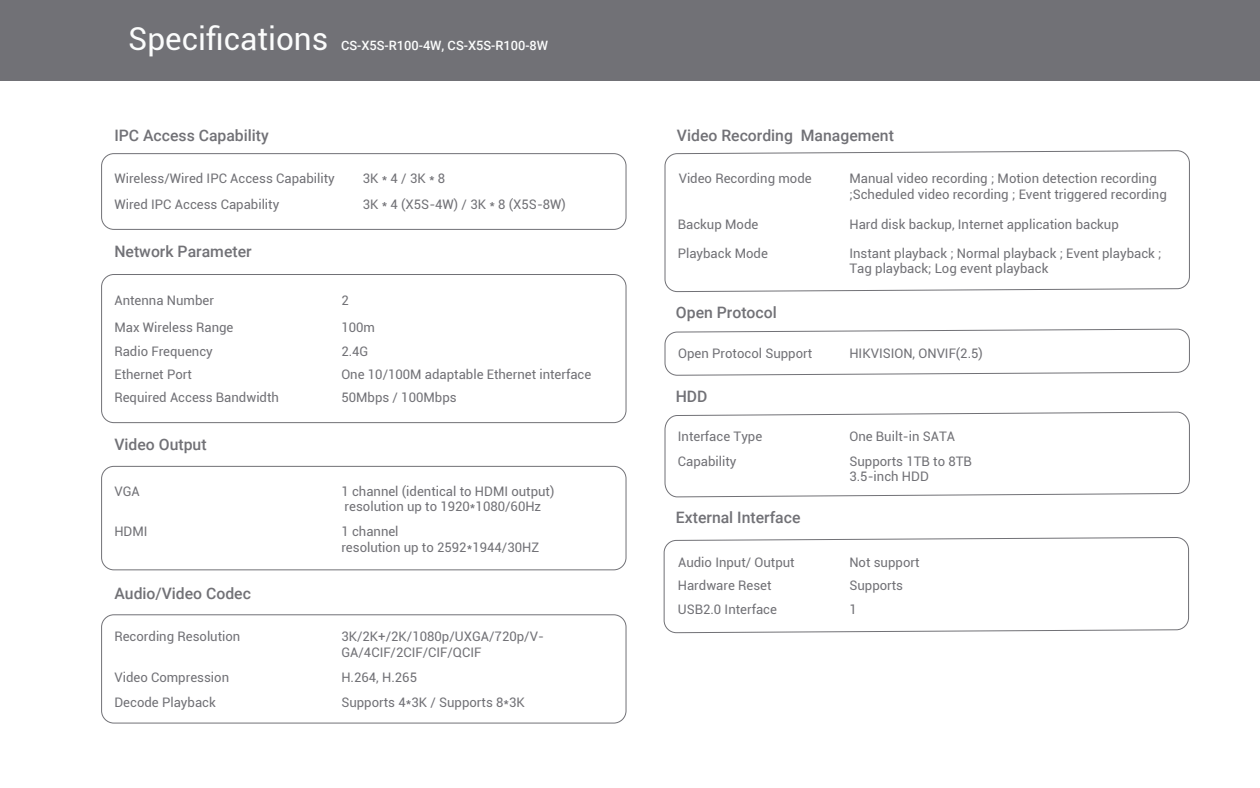
<style>
.page{position:relative;width:1260px;height:788px;background:#fff}
.page>*{position:absolute;margin:0;border:0;box-sizing:border-box;transform-origin:0 0}
.t1{font:31.5px "Roboto";color:#fbfcfc}
.t2{font:500 15.75px "Roboto";color:#717176}
.t3{font:13.12px/15.8px "Roboto";color:#717176}
.t4{font:500 12.86px "Roboto";color:#fbfcfc}
</style>
<div class="page">
<div style="left:0;top:0;width:1260px;height:80px;background:#717176"></div>
<div style="left:101px;top:274px;width:525px;height:149px;border:1px solid #717176;border-radius:12px"></div>
<div style="left:101px;top:466px;width:525px;height:104px;border:1px solid #717176;border-radius:12px"></div>
<div style="left:101px;top:153px;width:525px;height:77px;border:1px solid #717176;border-radius:12px"></div>
<div style="left:101px;top:614px;width:525px;height:109px;border:1px solid #717176;border-radius:12px"></div>
<svg style="left:664px;top:150px;width:526px;height:142px"></svg>
<svg style="left:664px;top:411px;width:526px;height:86px"></svg>
<svg style="left:664px;top:328px;width:526px;height:48px"></svg>
<svg style="left:663px;top:537px;width:526px;height:96px"></svg>
<h1 class="t1" style="left:128px;top:16px;width:202px">Specifications</h1>
<p class="t4" style="left:341px;top:36px;width:209px">CS-X5S-R100-4W, CS-X5S-R100-8W</p>
<p class="t2" style="left:114px;top:124px;width:156px">IPC Access Capability</p>
<p class="t3" style="left:114px;top:170px;width:222px">Wireless/Wired IPC Access Capability</p>
<p class="t3" style="left:363px;top:170px;width:84px">3K * 4 / 3K * 8</p>
<p class="t3" style="left:114px;top:196px;width:166px">Wired IPC Access Capability</p>
<p class="t3" style="left:363px;top:196px;width:205px">3K * 4 (X5S-4W) / 3K * 8 (X5S-8W)</p>
<p class="t2" style="left:114px;top:240px;width:139px">Network Parameter</p>
<p class="t3" style="left:114px;top:292px;width:101px">Antenna Number</p>
<p class="t3" style="left:341px;top:292px;width:9px">2</p>
<p class="t3" style="left:114px;top:319px;width:121px">Max Wireless Range</p>
<p class="t3" style="left:341px;top:319px;width:35px">100m</p>
<p class="t3" style="left:114px;top:342px;width:100px">Radio Frequency</p>
<p class="t3" style="left:341px;top:342px;width:29px">2.4G</p>
<p class="t3" style="left:114px;top:366px;width:79px">Ethernet Port</p>
<p class="t3" style="left:341px;top:366px;width:252px">One 10/100M adaptable Ethernet interface</p>
<p class="t3" style="left:114px;top:389px;width:166px">Required Access Bandwidth</p>
<p class="t3" style="left:341px;top:389px;width:117px">50Mbps / 100Mbps</p>
<p class="t2" style="left:114px;top:433px;width:94px">Video Output</p>
<p class="t3" style="left:114px;top:482px;width:27px">VGA</p>
<p class="t3" style="left:341px;top:482px;width:215px">1 channel (identical to HDMI output) resolution up to 1920*1080/60Hz</p>
<p class="t3" style="left:114px;top:523px;width:35px">HDMI</p>
<p class="t3" style="left:341px;top:523px;width:199px">1 channel<br>resolution up to 2592*1944/30HZ</p>
<p class="t2" style="left:114px;top:582px;width:138px">Audio/Video Codec</p>
<p class="t3" style="left:114px;top:628px;width:128px">Recording Resolution</p>
<p class="t3" style="left:341px;top:628px;width:204px">3K/2K+/2K/1080p/UXGA/720p/V-<br>GA/4CIF/2CIF/CIF/QCIF</p>
<p class="t3" style="left:114px;top:668px;width:116px">Video Compression</p>
<p class="t3" style="left:341px;top:668px;width:77px">H.264, H.265</p>
<p class="t3" style="left:114px;top:693px;width:103px">Decode Playback</p>
<p class="t3" style="left:341px;top:693px;width:185px">Supports 4*3K / Supports 8*3K</p>
<p class="t2" style="left:677px;top:124px;width:219px">Video Recording Management</p>
<p class="t3" style="left:679px;top:170px;width:134px">Video Recording mode</p>
<p class="t3" style="left:849px;top:170px;width:319px">Manual video recording ; Motion detection recording ;Scheduled video recording ; Event triggered recording</p>
<p class="t3" style="left:678px;top:216px;width:82px">Backup Mode</p>
<p class="t3" style="left:849px;top:216px;width:271px">Hard disk backup, Internet application backup</p>
<p class="t3" style="left:678px;top:244px;width:92px">Playback Mode</p>
<p class="t3" style="left:849px;top:244px;width:314px">Instant playback ; Normal playback ; Event playback ;<br>Tag playback; Log event playback</p>
<p class="t2" style="left:676px;top:301px;width:102px">Open Protocol</p>
<p class="t3" style="left:678px;top:345px;width:136px">Open Protocol Support</p>
<p class="t3" style="left:849px;top:345px;width:135px">HIKVISION, ONVIF(2.5)</p>
<p class="t2" style="left:676px;top:385px;width:33px">HDD</p>
<p class="t3" style="left:678px;top:428px;width:86px">Interface Type</p>
<p class="t3" style="left:849px;top:428px;width:107px">One Built-in SATA</p>
<p class="t3" style="left:678px;top:452px;width:60px">Capability</p>
<p class="t3" style="left:849px;top:452px;width:124px">Supports 1TB to 8TB<br>3.5-inch HDD</p>
<p class="t2" style="left:676px;top:506px;width:126px">External Interface</p>
<p class="t3" style="left:678px;top:553px;width:118px">Audio Input/ Output</p>
<p class="t3" style="left:849px;top:553px;width:72px">Not support</p>
<p class="t3" style="left:678px;top:577px;width:95px">Hardware Reset</p>
<p class="t3" style="left:849px;top:577px;width:55px">Supports</p>
<p class="t3" style="left:678px;top:601px;width:101px">USB2.0 Interface</p>
<p class="t3" style="left:849px;top:601px;width:9px">1</p>
</div>
